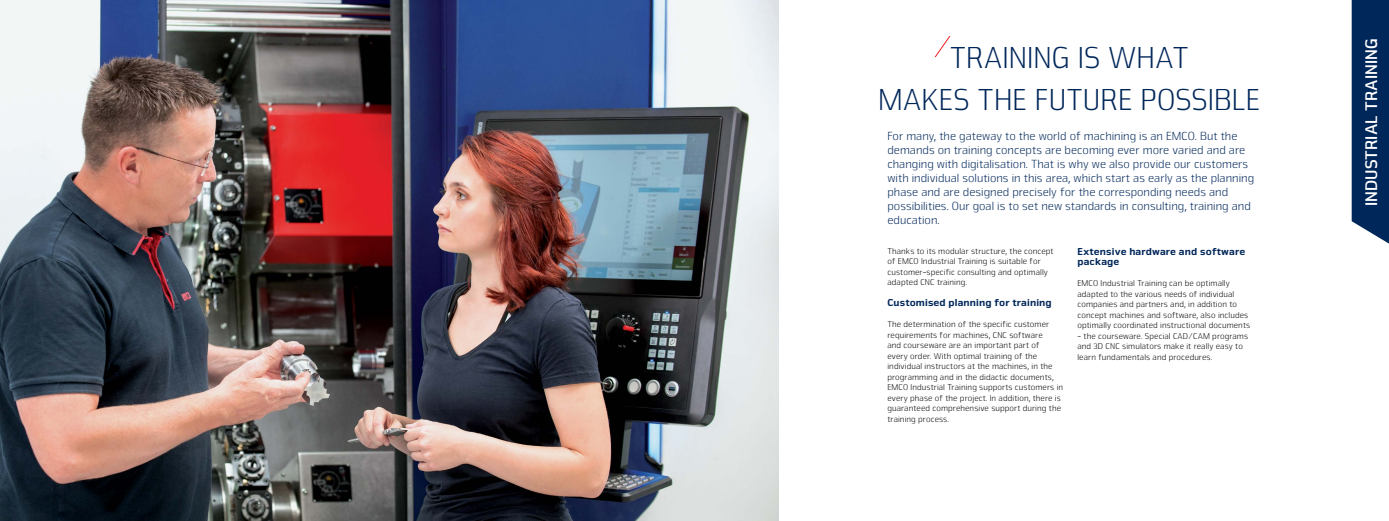
<style>
.page{position:relative;width:1389px;height:521px;background:#fff}
.page>*{position:absolute;margin:0;border:0;box-sizing:border-box;transform-origin:0 0}
.t1{font:300 31.5px/42px "Nuri Pro";color:#00275a;text-align:center}
.t2{font:700 17.5px "Nuri Pro";color:#fff}
.t3{font:300 12.25px/14px "Nuri Pro";color:#00275a}
.t4{font:900 10.5px/10.5px "Nuri Pro";letter-spacing:.01em;color:#00275a}
.t5{font:300 8.75px/10.5px "Nuri Pro";letter-spacing:.01em;color:#000}
</style>
<div class="page">
<img style="left:0;top:0;width:779px;height:521px">
<svg style="left:934px;top:36px;width:17px;height:21px"></svg>
<div style="left:1352px;top:0;width:37px;height:244px;background:#00275a"></div>
<h1 class="t1" style="left:878px;top:37px;width:384px">TRAINING IS WHAT<br>MAKES THE FUTURE POSSIBLE</h1>
<p class="t3" style="left:887px;top:129px;width:368px">For many, the gateway to the world of machining is an EMCO. But the demands on training concepts are becoming ever more varied and are changing with digitalisation. That is why we also provide our customers with individual solutions in this area, which start as early as the planning phase and are designed precisely for the corresponding needs and possibilities. Our goal is to set new standards in consulting, training and education.</p>
<p class="t5" style="left:887px;top:246px;width:168px">Thanks to its modular structure, the concept of EMCO Industrial Training is suitable for customer-specific consulting and optimally adapted CNC training.</p>
<p class="t4" style="left:887px;top:297px;width:166px">Customised planning for training</p>
<p class="t5" style="left:887px;top:319px;width:177px">The determination of the specific customer requirements for machines, CNC software<br>and courseware are an important part of<br>every order. With optimal training of the individual instructors at the machines, in the programming and in the didactic documents, EMCO Industrial Training supports customers in every phase of the project. In addition, there is guaranteed comprehensive support during the training process.</p>
<p class="t4" style="left:1077px;top:246px;width:169px">Extensive hardware and software package</p>
<p class="t5" style="left:1077px;top:278px;width:174px">EMCO Industrial Training can be optimally adapted to the various needs of individual companies and partners and, in addition to concept machines and software, also includes optimally coordinated instructional documents</p>
<p class="t5" style="left:1077px;top:331px;width:172px">- the courseware. Special CAD/CAM programs and 3D CNC simulators make it really easy to learn fundamentals and procedures.</p>
<h2 class="t2" style="left:1361px;top:206px;width:169px;rotate:-90deg">INDUSTRIAL TRAINING</h2>
</div>
